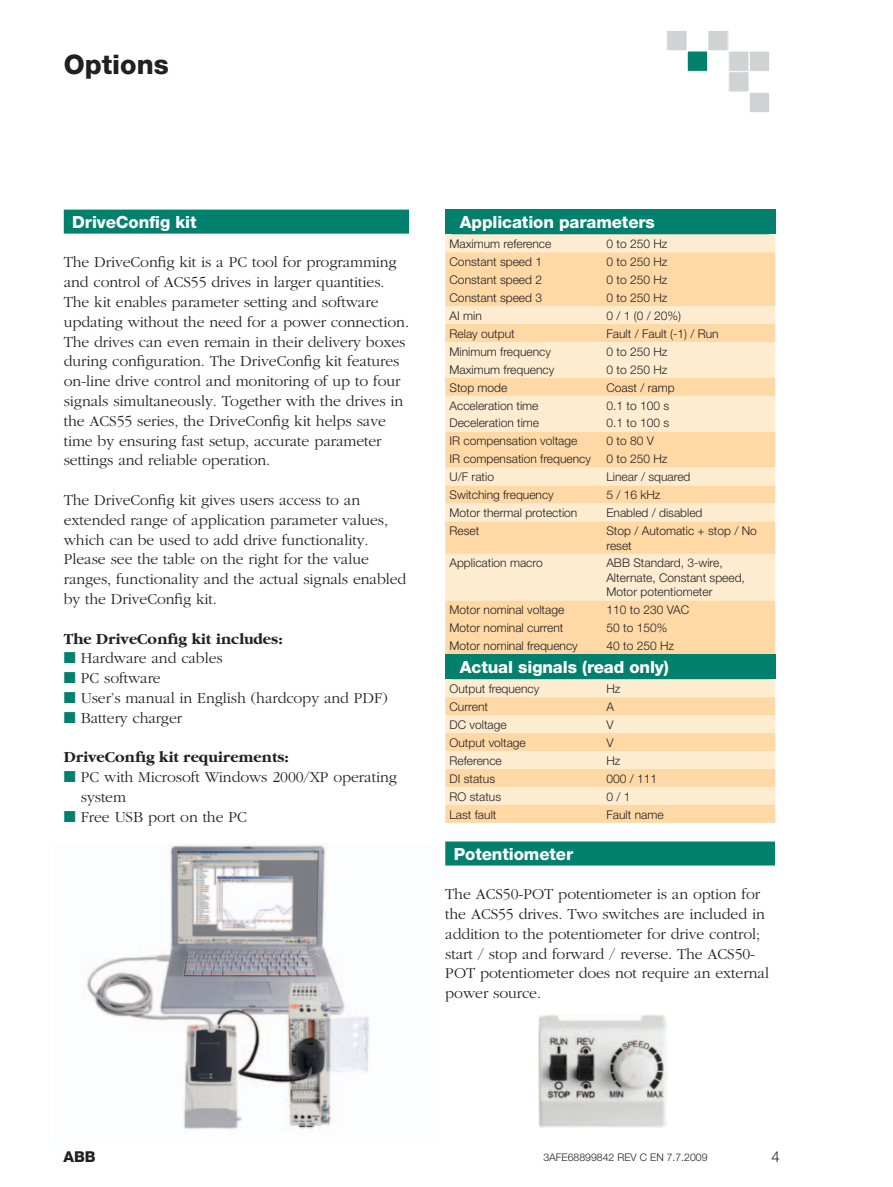
<style>
.page{position:relative;width:893px;height:1187px;background:#fff}
.page>*{position:absolute;margin:0;border:0;box-sizing:border-box;transform-origin:0 0}
.t1{font:800 27px "Helvetica Neue";color:#231f20}
.t2{font:800 16.8px "Helvetica Neue";letter-spacing:-.005em;color:#fff}
.t3{font:300 15.75px/19.8px "Garamond";letter-spacing:-.005em;color:#231f20}
.t4{font:700 15.75px "Garamond";color:#231f20}
.t5{font:800 15px "Helvetica Neue";color:#231f20}
.t6{font:300 15px "Helvetica Neue";color:#231f20}
.t7{font:300 12px/14.4px "Helvetica Neue";color:#231f20}
.t8{font:300 10.5px "Helvetica Neue";color:#231f20}
.s1{color:#00806d}
</style>
<div class="page">
<div style="left:666px;top:30px;width:21px;height:21px;background:#d1d2d4"></div>
<div style="left:666px;top:30px;width:21px;height:21px;border:1px solid #fff"></div>
<div style="left:687px;top:51px;width:20px;height:20px;background:#00806d"></div>
<div style="left:687px;top:51px;width:21px;height:21px;border:1px solid #fff"></div>
<div style="left:707px;top:30px;width:21px;height:21px;background:#d1d2d4"></div>
<div style="left:707px;top:30px;width:21px;height:21px;border:1px solid #fff"></div>
<div style="left:728px;top:51px;width:21px;height:20px;background:#d1d2d4"></div>
<div style="left:728px;top:51px;width:21px;height:21px;border:1px solid #fff"></div>
<div style="left:749px;top:51px;width:20px;height:20px;background:#d1d2d4"></div>
<div style="left:749px;top:51px;width:21px;height:21px;border:1px solid #fff"></div>
<div style="left:728px;top:72px;width:21px;height:20px;background:#d1d2d4"></div>
<div style="left:728px;top:71px;width:21px;height:21px;border:1px solid #fff"></div>
<div style="left:749px;top:92px;width:20px;height:21px;background:#d1d2d4"></div>
<div style="left:748px;top:92px;width:22px;height:21px;border:1px solid #fff"></div>
<img style="left:84px;top:844px;width:286px;height:287px">
<div style="left:64px;top:210px;width:345px;height:24px;background:#00806d"></div>
<img style="left:539px;top:1014px;width:128px;height:113px">
<div style="left:445px;top:841px;width:330px;height:24px;background:#00806d"></div>
<div style="left:445px;top:209px;width:330px;height:25px;background:#00806d"></div>
<div style="left:445px;top:234px;width:330px;height:18px;background:#feecd1"></div>
<svg style="left:445px;top:252px;width:330px;height:570px;background:#fde2ba"></svg>
<div style="left:445px;top:654px;width:330px;height:25px;background:#00806d"></div>
<h1 class="t1" style="left:64px;top:55px;width:107px">Options</h1>
<p class="t2" style="left:72px;top:216px;width:126px">DriveConfig kit</p>
<p class="t3" style="left:64px;top:254px;width:347px">The DriveConfig kit is a PC tool for programming and control of ACS55 drives in larger quantities.<br>The kit enables parameter setting and software updating without the need for a power connection.<br>The drives can even remain in their delivery boxes during configuration. The DriveConfig kit features on-line drive control and monitoring of up to four signals simultaneously. Together with the drives in the ACS55 series, the DriveConfig kit helps save time by ensuring fast setup, accurate parameter settings and reliable operation.</p>
<p class="t3" style="left:64px;top:491px;width:344px">The DriveConfig kit gives users access to an extended range of application parameter values, which can be used to add drive functionality.<br>Please see the table on the right for the value ranges, functionality and the actual signals enabled by the DriveConfig kit.</p>
<p class="t4" style="left:64px;top:632px;width:220px">The DriveConfig kit includes:</p>
<p class="t3" style="left:64px;top:649px;width:160px"><span class="s1">■</span> Hardware and cables</p>
<p class="t3" style="left:64px;top:669px;width:99px"><span class="s1">■</span> PC software</p>
<p class="t3" style="left:64px;top:689px;width:326px"><span class="s1">■</span> User’s manual in English (hardcopy and PDF)</p>
<p class="t3" style="left:64px;top:709px;width:120px"><span class="s1">■</span> Battery charger</p>
<p class="t4" style="left:64px;top:751px;width:227px">DriveConfig kit requirements:</p>
<p class="t3" style="left:81px;top:768px;width:317px;text-indent:-17px"><span class="s1">■</span> PC with Microsoft Windows 2000/XP operating system</p>
<p class="t3" style="left:64px;top:808px;width:185px"><span class="s1">■</span> Free USB port on the PC</p>
<p class="t2" style="left:460px;top:216px;width:197px">Application parameters</p>
<p class="t7" style="left:449px;top:238px;width:103px">Maximum reference</p>
<p class="t7" style="left:606px;top:238px;width:62px">0 to 250 Hz</p>
<p class="t7" style="left:449px;top:256px;width:94px">Constant speed 1</p>
<p class="t7" style="left:606px;top:256px;width:62px">0 to 250 Hz</p>
<p class="t7" style="left:449px;top:273px;width:94px">Constant speed 2</p>
<p class="t7" style="left:606px;top:273px;width:62px">0 to 250 Hz</p>
<p class="t7" style="left:449px;top:291px;width:94px">Constant speed 3</p>
<p class="t7" style="left:606px;top:291px;width:62px">0 to 250 Hz</p>
<p class="t7" style="left:449px;top:309px;width:34px">AI min</p>
<p class="t7" style="left:606px;top:309px;width:76px">0 / 1 (0 / 20%)</p>
<p class="t7" style="left:449px;top:327px;width:67px">Relay output</p>
<p class="t7" style="left:606px;top:327px;width:114px">Fault / Fault (-1) / Run</p>
<p class="t7" style="left:449px;top:345px;width:103px">Minimum frequency</p>
<p class="t7" style="left:606px;top:345px;width:62px">0 to 250 Hz</p>
<p class="t7" style="left:449px;top:363px;width:106px">Maximum frequency</p>
<p class="t7" style="left:606px;top:363px;width:62px">0 to 250 Hz</p>
<p class="t7" style="left:449px;top:381px;width:59px">Stop mode</p>
<p class="t7" style="left:606px;top:381px;width:70px">Coast / ramp</p>
<p class="t7" style="left:449px;top:399px;width:90px">Acceleration time</p>
<p class="t7" style="left:606px;top:399px;width:64px">0.1 to 100 s</p>
<p class="t7" style="left:449px;top:417px;width:91px">Deceleration time</p>
<p class="t7" style="left:606px;top:417px;width:64px">0.1 to 100 s</p>
<p class="t7" style="left:449px;top:435px;width:129px">IR compensation voltage</p>
<p class="t7" style="left:606px;top:435px;width:49px">0 to 80 V</p>
<p class="t7" style="left:449px;top:453px;width:143px">IR compensation frequency</p>
<p class="t7" style="left:606px;top:453px;width:62px">0 to 250 Hz</p>
<p class="t7" style="left:449px;top:471px;width:46px">U/F ratio</p>
<p class="t7" style="left:606px;top:471px;width:86px">Linear / squared</p>
<p class="t7" style="left:449px;top:489px;width:106px">Switching frequency</p>
<p class="t7" style="left:606px;top:489px;width:56px">5 / 16 kHz</p>
<p class="t7" style="left:449px;top:507px;width:129px">Motor thermal protection</p>
<p class="t7" style="left:606px;top:507px;width:98px">Enabled / disabled</p>
<p class="t7" style="left:449px;top:525px;width:31px">Reset</p>
<p class="t7" style="left:606px;top:525px;width:152px">Stop / Automatic + stop / No reset</p>
<p class="t7" style="left:449px;top:557px;width:95px">Application macro</p>
<p class="t7" style="left:606px;top:557px;width:140px">ABB Standard, 3-wire,<br>Alternate, Constant speed,<br>Motor potentiometer</p>
<p class="t7" style="left:449px;top:604px;width:116px">Motor nominal voltage</p>
<p class="t7" style="left:606px;top:604px;width:84px">110 to 230 VAC</p>
<p class="t7" style="left:449px;top:622px;width:115px">Motor nominal current</p>
<p class="t7" style="left:606px;top:622px;width:62px">50 to 150%</p>
<p class="t7" style="left:449px;top:640px;width:130px">Motor nominal frequency</p>
<p class="t7" style="left:606px;top:640px;width:69px">40 to 250 Hz</p>
<p class="t2" style="left:460px;top:661px;width:210px">Actual signals (read only)</p>
<p class="t7" style="left:449px;top:682px;width:91px">Output frequency</p>
<p class="t7" style="left:606px;top:682px;width:16px">Hz</p>
<p class="t7" style="left:449px;top:700px;width:40px">Current</p>
<p class="t7" style="left:606px;top:700px;width:9px">A</p>
<p class="t7" style="left:449px;top:718px;width:59px">DC voltage</p>
<p class="t7" style="left:606px;top:718px;width:9px">V</p>
<p class="t7" style="left:449px;top:736px;width:78px">Output voltage</p>
<p class="t7" style="left:606px;top:736px;width:9px">V</p>
<p class="t7" style="left:449px;top:754px;width:54px">Reference</p>
<p class="t7" style="left:606px;top:754px;width:16px">Hz</p>
<p class="t7" style="left:449px;top:772px;width:47px">DI status</p>
<p class="t7" style="left:606px;top:772px;width:52px">000 / 111</p>
<p class="t7" style="left:449px;top:790px;width:53px">RO status</p>
<p class="t7" style="left:606px;top:790px;width:26px">0 / 1</p>
<p class="t7" style="left:449px;top:808px;width:48px">Last fault</p>
<p class="t7" style="left:606px;top:808px;width:59px">Fault name</p>
<p class="t2" style="left:454px;top:847px;width:121px">Potentiometer</p>
<p class="t3" style="left:445px;top:885px;width:325px">The ACS50-POT potentiometer is an option for the ACS55 drives. Two switches are included in addition to the potentiometer for drive control; start / stop and forward / reverse. The ACS50- POT potentiometer does not require an external power source.</p>
<p class="t5" style="left:63px;top:1150px;width:34px">ABB</p>
<p class="t6" style="left:771px;top:1151px;width:10px">4</p>
<p class="t8" style="left:543px;top:1153px;width:166px">3AFE68899842 REV C EN 7.7.2009</p>
</div>
